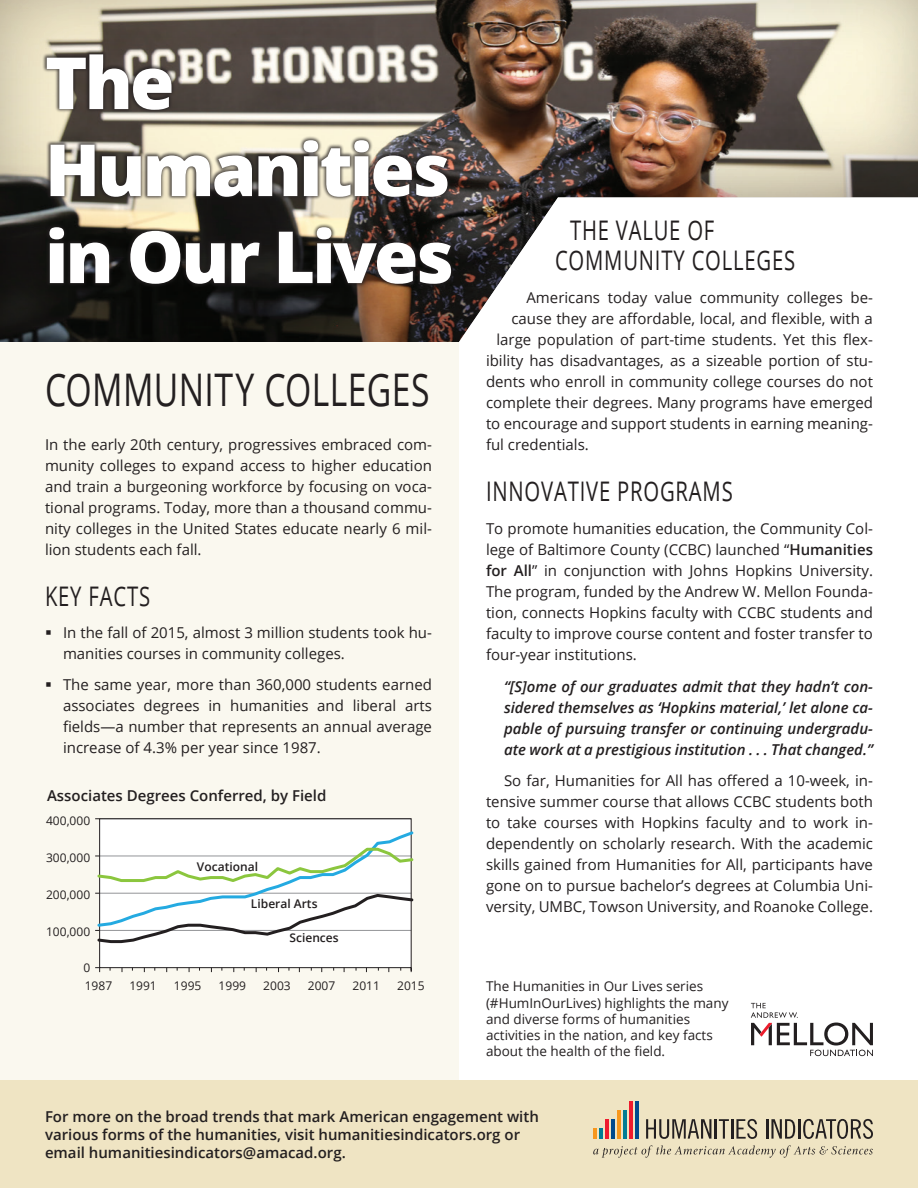
<style>
.page{position:relative;width:918px;height:1188px;background:#fff}
.page>*{position:absolute;margin:0;border:0;box-sizing:border-box;transform-origin:0 0}
.t1{font:800 72px/87px "Open Sans";letter-spacing:-.04em;color:#fff}
.Headline{font:45px "Open Sans";letter-spacing:.01em;color:#231f20;scale:.75 1}
.Subhead{font:27px/30px "Open Sans";letter-spacing:.04em;color:#231f20;scale:.75 1}
.Text_No_Indent{font:15px/21px "Open Sans";color:#231f20;text-align:justify}
.Text_Indent{font:15px/21px "Open Sans";color:#231f20;text-align:justify}
.Indented_Text{font:italic 600 15px/21px "Open Sans";color:#231f20;text-align:justify}
.t2{font:600 15px/18px "Open Sans";color:#231f20}
.t3{font:13.5px/16.2px "Open Sans";color:#231f20}
.t4{font:12px "Open Sans";color:#231f20}
.t5{font:600 12px "Open Sans";color:#231f20}
.s1{font-weight:600}
</style>
<div class="page">
<div style="left:0;top:0;width:918px;height:344px;background:#231f20;opacity:.4"></div>
<div style="left:0;top:342px;width:459px;height:738px;background:#faf8ef"></div>
<div style="left:0;top:1080px;width:918px;height:108px;background:#efe4c3"></div>
<svg style="left:646px;top:1119px;width:65px;height:20px"></svg>
<hr style="left:715px;top:1119px;width:2px;height:20px;background:#231f20">
<svg style="left:719px;top:1119px;width:10px;height:20px"></svg>
<hr style="left:731px;top:1119px;width:2px;height:20px;background:#231f20">
<svg style="left:736px;top:1119px;width:21px;height:20px"></svg>
<hr style="left:766px;top:1119px;width:2px;height:20px;background:#231f20">
<svg style="left:771px;top:1119px;width:24px;height:20px"></svg>
<hr style="left:798px;top:1119px;width:2px;height:20px;background:#231f20">
<svg style="left:803px;top:1119px;width:70px;height:20px"></svg>
<svg style="left:594px;top:1128px;width:3px;height:11px"></svg>
<hr style="left:599px;top:1128px;width:4px;height:11px;background:#007c94">
<hr style="left:605px;top:1119px;width:4px;height:20px;background:#ee1b2d">
<hr style="left:611px;top:1119px;width:4px;height:20px;background:#004a8d">
<hr style="left:617px;top:1110px;width:4px;height:29px;background:#f7971d">
<hr style="left:623px;top:1110px;width:4px;height:29px;background:#007c94">
<hr style="left:629px;top:1101px;width:3px;height:38px;background:#ee1b2d">
<hr style="left:635px;top:1101px;width:3px;height:38px;background:#004a8d">
<svg style="left:593px;top:1145px;width:280px;height:13px"></svg>
<svg style="left:751px;top:1003px;width:122px;height:53px"></svg>
<div style="left:42px;top:50px;width:414px;height:238px;background:#231f20;opacity:.75"></div>
<div style="left:100px;top:819px;width:311px;height:149px;background:#fff"></div>
<div style="left:99px;top:818px;width:313px;height:150px;border:1px solid #231f20"></div>
<svg style="left:95px;top:967px;width:5px;height:5px"></svg>
<svg style="left:95px;top:829px;width:319px;height:116px"></svg>
<h1 class="t1" style="left:45px;top:36px;width:410px">The<br>Humanities in Our Lives</h1>
<p class="Headline" style="left:45px;top:359px;width:515px">COMMUNITY COLLEGES</p>
<p class="Text_No_Indent" style="left:45px;top:434px;width:389px">In the early 20th century, progressives embraced com&shy;munity colleges to expand access to higher education and train a burgeoning workforce by focusing on voca&shy;tional programs. Today, more than a thousand commu&shy;nity colleges in the United States educate nearly 6 mil&shy;lion students each fall.</p>
<p class="Subhead" style="left:45px;top:581px;width:142px">KEY FACTS</p>
<p class="Text_Indent" style="left:63px;top:621px;width:371px">In the fall of 2015, almost 3 million students took hu&shy;manities courses in community colleges.</p>
<p class="Text_Indent" style="left:63px;top:674px;width:370px">The same year, more than 360,000 students earned associates degrees in humanities and liberal arts fields—a number that represents an annual average increase of 4.3% per year since 1987.</p>
<p class="t2" style="left:47px;top:787px;width:281px">Associates Degrees Conferred, by Field</p>
<p class="t4" style="left:46px;top:812px;width:46px">400,000</p>
<p class="t4" style="left:46px;top:849px;width:46px">300,000</p>
<p class="t4" style="left:46px;top:886px;width:46px">200,000</p>
<p class="t4" style="left:46px;top:923px;width:46px">100,000</p>
<p class="t4" style="left:83px;top:960px;width:8px">0</p>
<p class="t5" style="left:197px;top:858px;width:63px">Vocational</p>
<p class="t5" style="left:251px;top:896px;width:68px">Liberal Arts</p>
<p class="t5" style="left:290px;top:930px;width:51px">Sciences</p>
<p class="t4" style="left:85px;top:977px;width:29px">1987</p>
<p class="t4" style="left:129px;top:977px;width:29px">1991</p>
<p class="t4" style="left:174px;top:977px;width:29px">1995</p>
<p class="t4" style="left:219px;top:977px;width:29px">1999</p>
<p class="t4" style="left:263px;top:977px;width:29px">2003</p>
<p class="t4" style="left:308px;top:977px;width:29px">2007</p>
<p class="t4" style="left:353px;top:977px;width:29px">2011</p>
<p class="t4" style="left:397px;top:977px;width:29px">2015</p>
<p class="Subhead" style="left:555px;top:214px;width:322px;text-indent:15px">THE VALUE OF<br>COMMUNITY COLLEGES</p>
<p class="Text_No_Indent" style="left:526px;top:287px;width:348px">Americans today value community colleges be-</p>
<p class="Text_No_Indent" style="left:512px;top:308px;width:363px">cause they are affordable, local, and flexible, with a</p>
<p class="Text_No_Indent" style="left:496px;top:329px;width:378px">large population of part-time students. Yet this flex-</p>
<p class="Text_No_Indent" style="left:486px;top:350px;width:389px">ibility has disadvantages, as a sizeable portion of stu-</p>
<p class="Text_No_Indent" style="left:486px;top:371px;width:389px">dents who enroll in community college courses do not</p>
<p class="Text_No_Indent" style="left:486px;top:392px;width:389px">complete their degrees. Many programs have emerged</p>
<p class="Text_No_Indent" style="left:486px;top:413px;width:389px">to encourage and support students in earning meaning-</p>
<p class="Text_No_Indent" style="left:486px;top:434px;width:104px">ful credentials.</p>
<p class="Subhead" style="left:486px;top:476px;width:331px">INNOVATIVE PROGRAMS</p>
<p class="Text_No_Indent" style="left:486px;top:518px;width:389px">To promote humanities education, the Community Col&shy;lege of Baltimore County (CCBC) launched “<span class="s1">Humanities for All</span>” in conjunction with Johns Hopkins University.<br>The program, funded by the Andrew W. Mellon Founda&shy;tion, connects Hopkins faculty with CCBC students and faculty to improve course content and foster transfer to four-year institutions.</p>
<p class="Indented_Text" style="left:504px;top:675px;width:371px">“[S]ome of our graduates admit that they hadn’t con&shy;sidered themselves as ‘Hopkins material,’ let alone ca&shy;pable of pursuing transfer or continuing undergradu&shy;ate work at a prestigious institution . . . That changed.”</p>
<p class="Text_Indent" style="left:486px;top:770px;width:389px;text-indent:18px">So far, Humanities for All has offered a 10-week, in&shy;tensive summer course that allows CCBC students both to take courses with Hopkins faculty and to work in&shy;dependently on scholarly research. With the academic skills gained from Humanities for All, participants have gone on to pursue bachelor’s degrees at Columbia Uni&shy;versity, UMBC, Towson University, and Roanoke College.</p>
<p class="t3" style="left:486px;top:978px;width:244px">The Humanities in Our Lives series (#HumInOurLives) highlights the many and diverse forms of humanities activities in the nation, and key facts about the health of the field.</p>
<p class="t2" style="left:45px;top:1107px;width:495px">For more on the broad trends that mark American engagement with various forms of the humanities, visit humanitiesindicators.org or email humanitiesindicators@amacad.org.</p>
</div>
